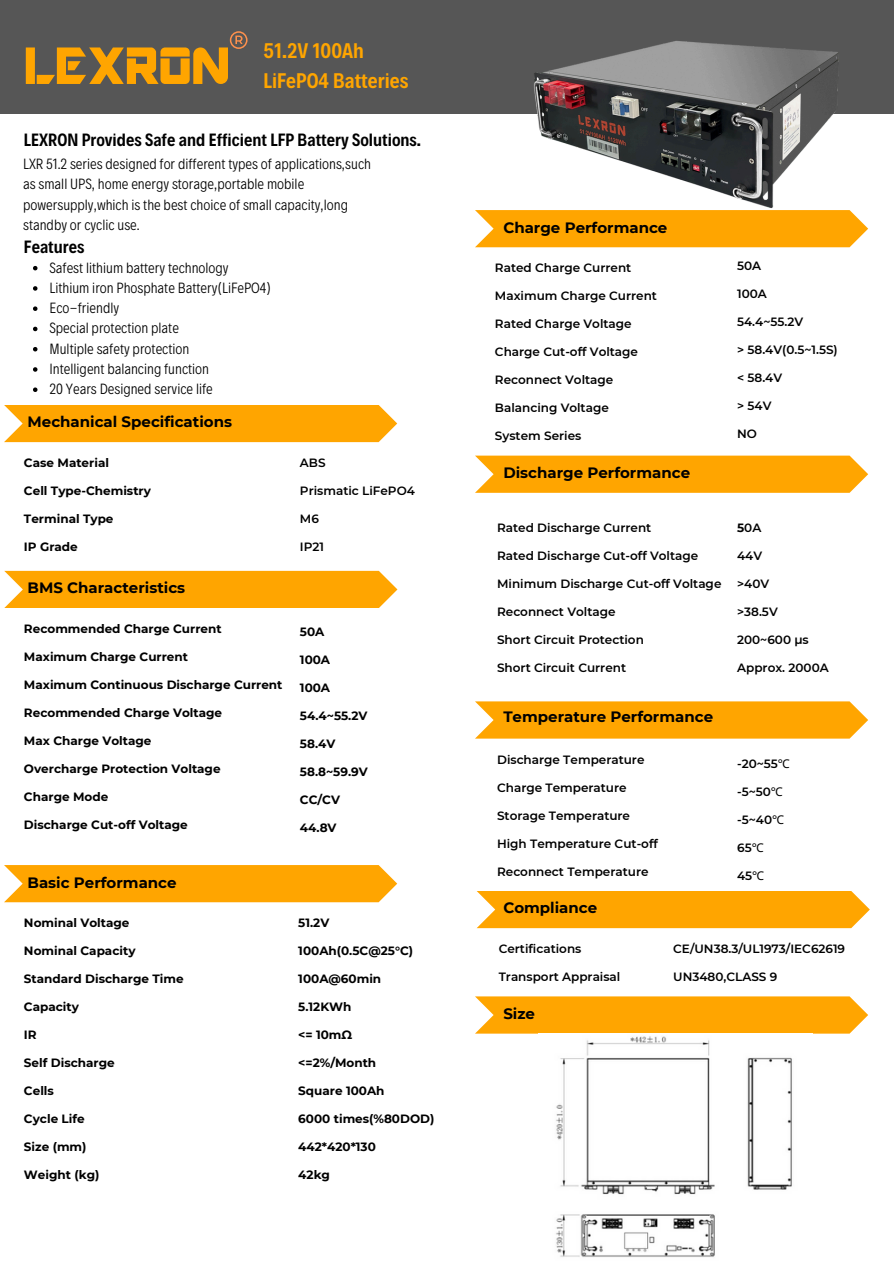
<style>
.page{position:relative;width:894px;height:1264px;background:#fff}
.page>*{position:absolute;margin:0;border:0;box-sizing:border-box;transform-origin:0 0}
.t1{font:57.9px "ARDESTINE";color:#ffa500}
.t2{font:600 21.45px/29.2px "Decalotype";color:#ffa500}
.t3{font:600 18px "Decalotype";color:#000}
.t4{font:300 15px/20.2px "Decalotype";color:#000}
.t5{font:700 15px "Montserrat";color:#000}
.t6{font:600 12px "Montserrat";color:#000}
.t7{font:700 12px "Montserrat";color:#000}
.s1{font-weight:700}
.s2{font-family:"Noto Sans";font-weight:400}
</style>
<div class="page">
<div style="left:4px;top:571px;width:393px;height:37px;background:#ffa500"></div>
<svg style="left:475px;top:996px;width:392px;height:37px;background:#ffa90e"></svg>
<div style="left:0;top:0;width:893px;height:114px;background:#565656"></div>
<div style="left:4px;top:405px;width:393px;height:37px;background:#ffa500"></div>
<div style="left:475px;top:210px;width:392px;height:37px;background:#ffa500"></div>
<svg style="left:475px;top:455px;width:392px;height:38px;background:#ffaa10"></svg>
<svg style="left:475px;top:701px;width:392px;height:37px;background:#ffa90e"></svg>
<svg style="left:4px;top:865px;width:393px;height:37px;background:#ffa90c"></svg>
<div style="left:476px;top:891px;width:393px;height:37px;background:#ffa500"></div>
<svg style="left:230px;top:31px;width:17px;height:18px"></svg>
<img style="left:528px;top:41px;width:316px;height:170px">
<img style="left:556px;top:1036px;width:236px;height:221px">
<svg style="left:33px;top:266px;width:4px;height:4px"></svg>
<svg style="left:33px;top:286px;width:4px;height:5px"></svg>
<svg style="left:33px;top:306px;width:4px;height:5px"></svg>
<svg style="left:33px;top:327px;width:4px;height:4px"></svg>
<svg style="left:33px;top:347px;width:4px;height:4px"></svg>
<svg style="left:33px;top:367px;width:4px;height:5px"></svg>
<svg style="left:33px;top:387px;width:4px;height:5px"></svg>
<p class="t1" style="left:24px;top:33px;width:207px">LEXRON</p>
<h6 class="t2" style="left:263px;top:35px;width:146px">51.2V 100Ah<br>LiFePO4 Batteries</h6>
<p class="t3" style="left:24px;top:128px;width:398px">LEXRON Provides Safe and Efficient LFP Battery Solutions.</p>
<p class="t4" style="left:23px;top:153px;width:349px">LXR 51.2 series designed for different types of applications,such as small UPS, home energy storage,portable mobile powersupply,which is the best choice of small capacity,long standby or cyclic use.</p>
<p class="t3" style="left:24px;top:235px;width:62px">Features</p>
<p class="t4" style="left:49px;top:256px;width:181px">Safest lithium battery technology</p>
<p class="t4" style="left:49px;top:277px;width:223px">Lithium iron Phosphate Battery(LiFePO4)</p>
<p class="t4" style="left:49px;top:297px;width:71px">Eco-friendly</p>
<h3 class="t4" style="left:49px;top:317px;width:131px">Special protection plate</h3>
<p class="t4" style="left:49px;top:337px;width:141px">Multiple safety protection</p>
<p class="t4" style="left:49px;top:358px;width:161px">Intelligent balancing function</p>
<p class="t4" style="left:49px;top:378px;width:165px">20 Years Designed service life</p>
<p class="t5" style="left:28px;top:413px;width:206px">Mechanical Specifications</p>
<h6 class="t7" style="left:24px;top:455px;width:86px">Case Material</h6>
<p class="t7" style="left:24px;top:483px;width:128px">Cell Type-Chemistry</p>
<p class="t7" style="left:24px;top:511px;width:91px">Terminal Type</p>
<p class="t7" style="left:24px;top:539px;width:55px">IP Grade</p>
<p class="t5" style="left:28px;top:579px;width:159px">BMS Characteristics</p>
<p class="t7" style="left:24px;top:621px;width:199px">Recommended Charge Current</p>
<h6 class="t7" style="left:24px;top:649px;width:165px">Maximum Charge Current</h6>
<p class="t7" style="left:24px;top:677px;width:260px">Maximum Continuous Discharge Current</p>
<p class="t7" style="left:24px;top:705px;width:200px">Recommended Charge Voltage</p>
<p class="t7" style="left:24px;top:733px;width:129px">Max Charge Voltage</p>
<p class="t7" style="left:24px;top:761px;width:198px">Overcharge Protection Voltage</p>
<p class="t7" style="left:24px;top:789px;width:86px">Charge Mode</p>
<p class="t7" style="left:24px;top:817px;width:165px">Discharge Cut-off Voltage</p>
<h6 class="t6" style="left:300px;top:455px;width:27px">ABS</h6>
<h6 class="t6" style="left:300px;top:483px;width:116px">Prismatic LiFePO4</h6>
<h6 class="t6" style="left:300px;top:511px;width:20px">M6</h6>
<h6 class="t6" style="left:300px;top:539px;width:26px">IP21</h6>
<h6 class="t7" style="left:300px;top:624px;width:26px">50A</h6>
<p class="t7" style="left:300px;top:652px;width:32px">100A</p>
<p class="t7" style="left:300px;top:680px;width:32px">100A</p>
<p class="t7" style="left:300px;top:708px;width:69px">54.4~55.2V</p>
<p class="t7" style="left:300px;top:736px;width:37px">58.4V</p>
<p class="t7" style="left:300px;top:764px;width:69px">58.8~59.9V</p>
<p class="t7" style="left:300px;top:792px;width:42px">CC/CV</p>
<p class="t7" style="left:300px;top:820px;width:38px">44.8V</p>
<p class="t5" style="left:28px;top:873px;width:150px">Basic Performance</p>
<h1 class="t7" style="left:24px;top:915px;width:107px">Nominal Voltage</h1>
<p class="t7" style="left:24px;top:943px;width:113px">Nominal Capacity</p>
<h2 class="t7" style="left:24px;top:971px;width:161px">Standard Discharge Time</h2>
<p class="t7" style="left:24px;top:999px;width:56px">Capacity</p>
<h3 class="t7" style="left:24px;top:1027px;width:14px">IR</h3>
<h5 class="t7" style="left:24px;top:1055px;width:92px">Self Discharge</h5>
<p class="t7" style="left:24px;top:1083px;width:31px">Cells</p>
<h6 class="t7" style="left:24px;top:1111px;width:62px">Cycle Life</h6>
<h6 class="t7" style="left:24px;top:1139px;width:64px">Size (mm)</h6>
<h6 class="t7" style="left:24px;top:1167px;width:77px">Weight (kg)</h6>
<p class="t7" style="left:298px;top:915px;width:33px">51.2V</p>
<p class="t7" style="left:298px;top:943px;width:116px">100Ah(0.5C@25°C)</p>
<p class="t7" style="left:298px;top:971px;width:84px">100A@60min</p>
<p class="t7" style="left:298px;top:999px;width:55px">5.12KWh</p>
<p class="t7" style="left:298px;top:1027px;width:55px">&lt;= 10mΩ</p>
<p class="t7" style="left:298px;top:1055px;width:79px">&lt;=2%/Month</p>
<p class="t7" style="left:298px;top:1083px;width:88px">Square 100Ah</p>
<p class="t7" style="left:298px;top:1111px;width:137px">6000 times(%80DOD)</p>
<p class="t7" style="left:298px;top:1139px;width:79px">442*420*130</p>
<p class="t7" style="left:298px;top:1167px;width:33px">42kg</p>
<p class="t5" style="left:503px;top:218px;width:165px">Charge Performance</p>
<p class="t6" style="left:495px;top:261px;width:138px">Rated Charge Current</p>
<p class="t6" style="left:495px;top:289px;width:163px">Maximum Charge Current</p>
<p class="t6" style="left:495px;top:317px;width:138px">Rated Charge Voltage</p>
<p class="t6" style="left:495px;top:345px;width:145px">Charge Cut-off Voltage</p>
<p class="t6" style="left:495px;top:373px;width:120px">Reconnect Voltage</p>
<p class="t6" style="left:495px;top:401px;width:115px">Balancing Voltage</p>
<h6 class="t6" style="left:495px;top:429px;width:88px">System Series</h6>
<p class="t5" style="left:503px;top:464px;width:188px">Discharge Performance</p>
<h6 class="t6" style="left:737px;top:258px;width:26px">50A</h6>
<p class="t6" style="left:737px;top:286px;width:31px">100A</p>
<p class="t6" style="left:737px;top:314px;width:67px">54.4~55.2V</p>
<p class="t6" style="left:737px;top:342px;width:102px">&gt; 58.4V(0.5~1.5S)</p>
<p class="t6" style="left:737px;top:370px;width:47px">&lt; 58.4V</p>
<p class="t6" style="left:737px;top:398px;width:36px">&gt; 54V</p>
<h6 class="t6" style="left:737px;top:426px;width:21px">NO</h6>
<h6 class="t6" style="left:497px;top:520px;width:156px">Rated Discharge Current</h6>
<h6 class="t6" style="left:497px;top:548px;width:202px">Rated Discharge Cut-off Voltage</h6>
<h6 class="t6" style="left:497px;top:576px;width:226px">Minimum Discharge Cut-off Voltage</h6>
<h6 class="t6" style="left:497px;top:604px;width:120px">Reconnect Voltage</h6>
<p class="t6" style="left:497px;top:632px;width:148px">Short Circuit Protection</p>
<p class="t6" style="left:497px;top:660px;width:130px">Short Circuit Current</p>
<p class="t5" style="left:503px;top:708px;width:211px">Temperature Performance</p>
<p class="t6" style="left:497px;top:752px;width:149px">Discharge Temperature</p>
<p class="t6" style="left:497px;top:780px;width:131px">Charge Temperature</p>
<p class="t6" style="left:497px;top:808px;width:134px">Storage Temperature</p>
<p class="t6" style="left:497px;top:836px;width:162px">High Temperature Cut-off</p>
<p class="t6" style="left:497px;top:864px;width:153px">Reconnect Temperature</p>
<p class="t6" style="left:737px;top:520px;width:26px"><span class="s1">5</span>0A</p>
<p class="t6" style="left:737px;top:548px;width:27px">44V</p>
<p class="t6" style="left:737px;top:576px;width:34px">&gt;40V</p>
<p class="t6" style="left:737px;top:604px;width:42px">&gt;38.5V</p>
<p class="t6" style="left:737px;top:632px;width:73px">200~600 μs</p>
<p class="t6" style="left:737px;top:660px;width:93px">Approx. 2000A</p>
<p class="t6" style="left:737px;top:756px;width:54px">-20~55<span class="s2">℃</span></p>
<p class="t6" style="left:737px;top:784px;width:47px">-5~50<span class="s2">℃</span></p>
<p class="t6" style="left:737px;top:812px;width:48px">-5~40<span class="s2">℃</span></p>
<p class="t6" style="left:737px;top:840px;width:28px">65<span class="s2">℃</span></p>
<p class="t6" style="left:737px;top:868px;width:29px">45<span class="s2">℃</span></p>
<p class="t5" style="left:503px;top:898px;width:95px">Compliance</p>
<p class="t6" style="left:498px;top:941px;width:84px">Certifications</p>
<h6 class="t6" style="left:498px;top:969px;width:123px">Transport Appraisal</h6>
<h6 class="t5" style="left:503px;top:1004px;width:33px">Size</h6>
<p class="t6" style="left:673px;top:941px;width:173px">CE/UN38.3/UL1973/IEC62619</p>
<p class="t6" style="left:673px;top:969px;width:105px">UN3480,CLASS 9</p>
</div>
